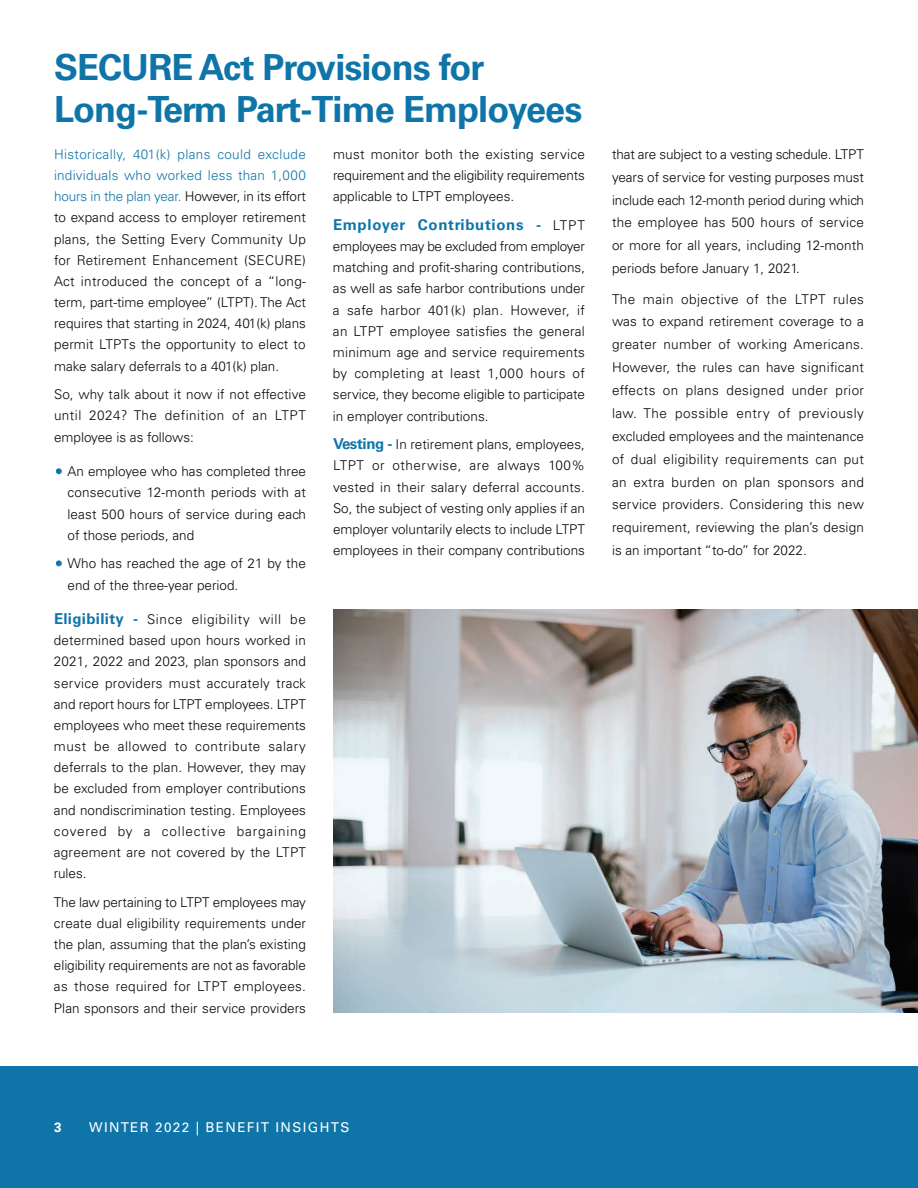
<style>
.page{position:relative;width:918px;height:1188px;background:#fff}
.page>*{position:absolute;margin:0;border:0;box-sizing:border-box;transform-origin:0 0}
.t1{font:700 36px/42px "Univers LT Std 45";letter-spacing:-.025em;color:#0f75a9}
.t2{font:700 15px "Univers LT Std 45";letter-spacing:.045em;color:#0f75a9}
.t3{font:300 13.5px/21.1px "Univers LT Std";color:#090807;text-align:justify}
.t4{font:13.5px "Univers LT Std";letter-spacing:.1em;color:#fff}
.t5{font:700 13.5px "Univers LT Std 45";color:#fff}
.s1{color:#0f75a9}
.s2{font-family:"Univers LT Std 45";font-weight:700;font-size:15px;color:#0f75a9}
.s3{font-family:"Univers LT Std";font-weight:300;font-size:13.5px;color:#090807}
</style>
<div class="page">
<div style="left:0;top:1066px;width:918px;height:122px;background:#0f75a9"></div>
<img style="left:333px;top:609px;width:585px;height:403px">
<h1 class="t1" style="left:54px;top:47px;width:530px">SECURE Act Provisions for<br>Long-Term Part-Time Employees</h1>
<p class="t3" style="left:54px;top:143px;width:254px"><span class="s1">Historically, 401(k) plans could exclude individuals who worked less than 1,000 hours in the plan year.</span> However, in its effort to expand access to employer retirement plans, the Setting Every Community Up for Retirement Enhancement (SECURE)<br>Act introduced the concept of a “long&shy;term, part-time employee” (LTPT). The Act requires that starting in 2024, 401(k) plans permit LTPTs the opportunity to elect to make salary deferrals to a 401(k) plan.</p>
<p class="t3" style="left:54px;top:384px;width:253px">So, why talk about it now if not effective until 2024? The definition of an LTPT employee is as follows:</p>
<p class="t3" style="left:68px;top:461px;width:240px;text-indent:-12px"><span class="s1">•</span> An employee who has completed three consecutive 12-month periods with at least 500 hours of service during each of those periods, and</p>
<p class="t3" style="left:68px;top:553px;width:240px;text-indent:-12px"><span class="s1">•</span> Who has reached the age of 21 by the end of the three-year period.</p>
<p class="t3" style="left:54px;top:609px;width:254px"><span class="s2">Eligibility -</span> Since eligibility will be determined based upon hours worked in 2021, 2022 and 2023, plan sponsors and service providers must accurately track and report hours for LTPT employees. LTPT employees who meet these requirements must be allowed to contribute salary deferrals to the plan. However, they may be excluded from employer contributions and nondiscrimination testing. Employees covered by a collective bargaining agreement are not covered by the LTPT rules.</p>
<p class="t3" style="left:54px;top:891px;width:254px">The law pertaining to LTPT employees may create dual eligibility requirements under the plan, assuming that the plan’s existing eligibility requirements are not as favorable as those required for LTPT employees.<br>Plan sponsors and their service providers</p>
<p class="t3" style="left:333px;top:143px;width:254px">must monitor both the existing service requirement and the eligibility requirements applicable to LTPT employees.</p>
<p class="t2" style="left:333px;top:216px;width:253px">Employer Contributions - <span class="s3">LTPT</span></p>
<p class="t3" style="left:333px;top:236px;width:254px">employees may be excluded from employer matching and profit-sharing contributions, as well as safe harbor contributions under a safe harbor 401(k) plan. However, if an LTPT employee satisfies the general minimum age and service requirements by completing at least 1,000 hours of service, they become eligible to participate in employer contributions.</p>
<p class="t3" style="left:333px;top:434px;width:254px"><span class="s2">Vesting -</span> In retirement plans, employees, LTPT or otherwise, are always 100% vested in their salary deferral accounts.<br>So, the subject of vesting only applies if an employer voluntarily elects to include LTPT employees in their company contributions</p>
<p class="t3" style="left:612px;top:143px;width:254px;line-height:22.8px">that are subject to a vesting schedule. LTPT years of service for vesting purposes must include each 12-month period during which the employee has 500 hours of service or more for all years, including 12-month periods before January 1, 2021.</p>
<p class="t3" style="left:612px;top:287px;width:254px;line-height:22.8px">The main objective of the LTPT rules was to expand retirement coverage to a greater number of working Americans.<br>However, the rules can have significant effects on plans designed under prior law. The possible entry of previously excluded employees and the maintenance of dual eligibility requirements can put an extra burden on plan sponsors and service providers. Considering this new requirement, reviewing the plan’s design is an important “to-do” for 2022.</p>
<p class="t5" style="left:54px;top:1119px;width:9px">3</p>
<p class="t4" style="left:89px;top:1119px;width:262px">WINTER 2022 | BENEFIT INSIGHTS</p>
</div>
